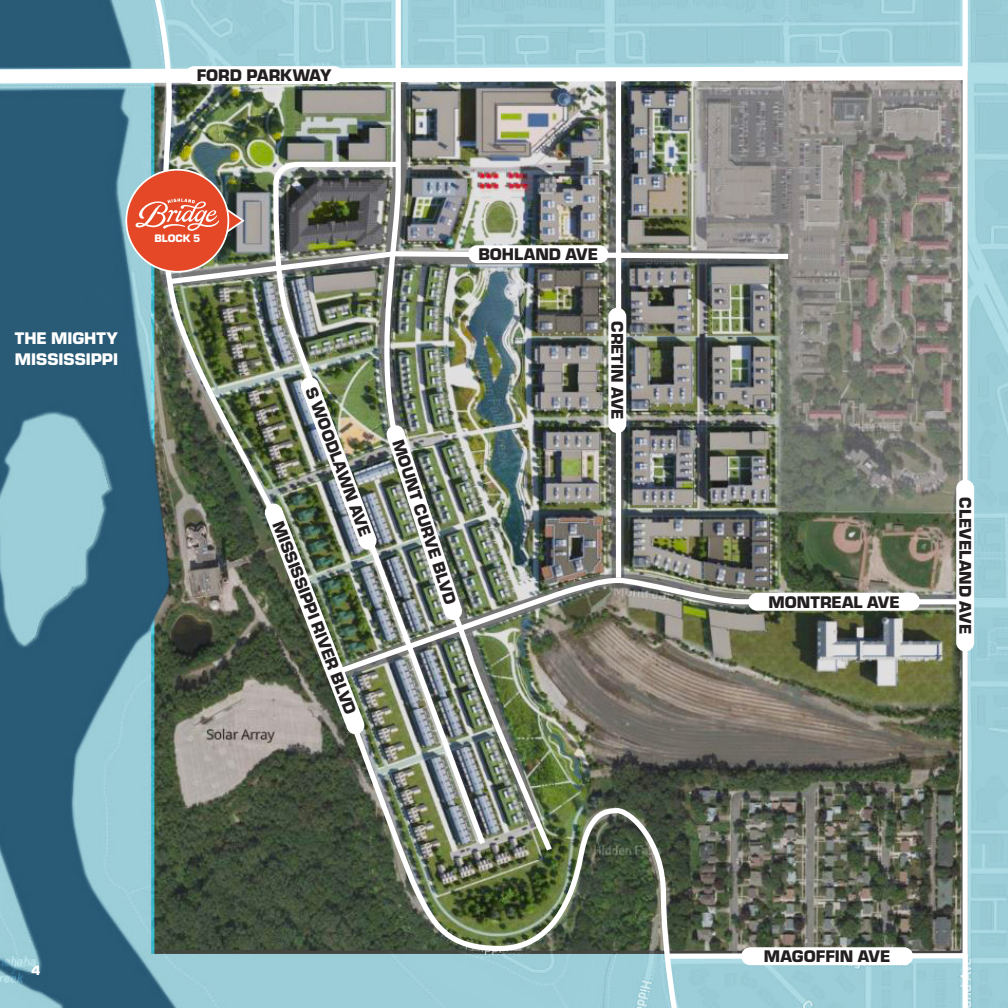
<style>
.page{position:relative;width:1008px;height:1008px;background:#fff}
.page>*{position:absolute;margin:0;border:0;box-sizing:border-box;transform-origin:0 0}
.t1{font:900 17.5px "Eurostile";color:#231f20}
.t2{font:900 17.5px/21px "Eurostile";color:#fff}
.t3{font:900 14px "Eurostile";color:#fff}
.t4{font:900 11.2px "Eurostile";color:#fff}
</style>
<div class="page">
<img style="left:0;top:0;width:1008px;height:1008px">
<svg style="left:0;top:59px;width:979px;height:31px"></svg>
<div style="left:668px;top:953px;width:297px;height:6px;background:#fff"></div>
<div style="left:963px;top:0;width:5px;height:1008px;background:#fff"></div>
<img style="left:682px;top:575px;width:281px;height:104px">
<img style="left:152px;top:0;width:530px;height:1008px">
<img style="left:271px;top:159px;width:217px;height:690px">
<div style="left:185px;top:66px;width:158px;height:18px;background:#fff;border-radius:9px"></div>
<img style="left:386px;top:424px;width:77px;height:197px">
<div style="left:748px;top:593px;width:172px;height:18px;background:#fff;border-radius:9px"></div>
<div style="left:956px;top:480px;width:18px;height:172px;background:#fff;border-radius:9px"></div>
<div style="left:608px;top:308px;width:18px;height:125px;background:#fff;border-radius:9px"></div>
<div style="left:741px;top:947px;width:172px;height:18px;background:#fff;border-radius:9px"></div>
<img style="left:264px;top:376px;width:114px;height:359px">
<div style="left:126px;top:170px;width:102px;height:102px;background:#e44826;border-radius:50%"></div>
<img style="left:136px;top:186px;width:657px;height:101px">
<p class="t1" style="left:197px;top:63px;width:136px">FORD PARKWAY</p>
<p class="t2" style="left:15px;top:327px;width:105px">THE MIGHTY<br>MISSISSIPPI</p>
<p class="t4" style="left:154px;top:230px;width:47px">BLOCK 5</p>
<p class="t1" style="left:479px;top:242px;width:121px">BOHLAND AVE</p>
<p class="t1" style="left:322px;top:383px;width:159px;rotate:69deg">S WOODLAWN AVE</p>
<p class="t1" style="left:289px;top:517px;width:207px;rotate:69deg">MISSISSIPPI RIVER BLVD</p>
<p class="t1" style="left:410px;top:436px;width:174px;rotate:72deg">MOUNT CURVE BLVD</p>
<p class="t1" style="left:630px;top:321px;width:100px;rotate:90deg">CRETIN AVE</p>
<p class="t3" style="left:32px;top:960px;width:10px">4</p>
<p class="t1" style="left:769px;top:589px;width:133px">MONTREAL AVE</p>
<p class="t1" style="left:978px;top:497px;width:138px;rotate:90deg">CLEVELAND AVE</p>
<p class="t1" style="left:764px;top:944px;width:128px">MAGOFFIN AVE</p>
</div>
